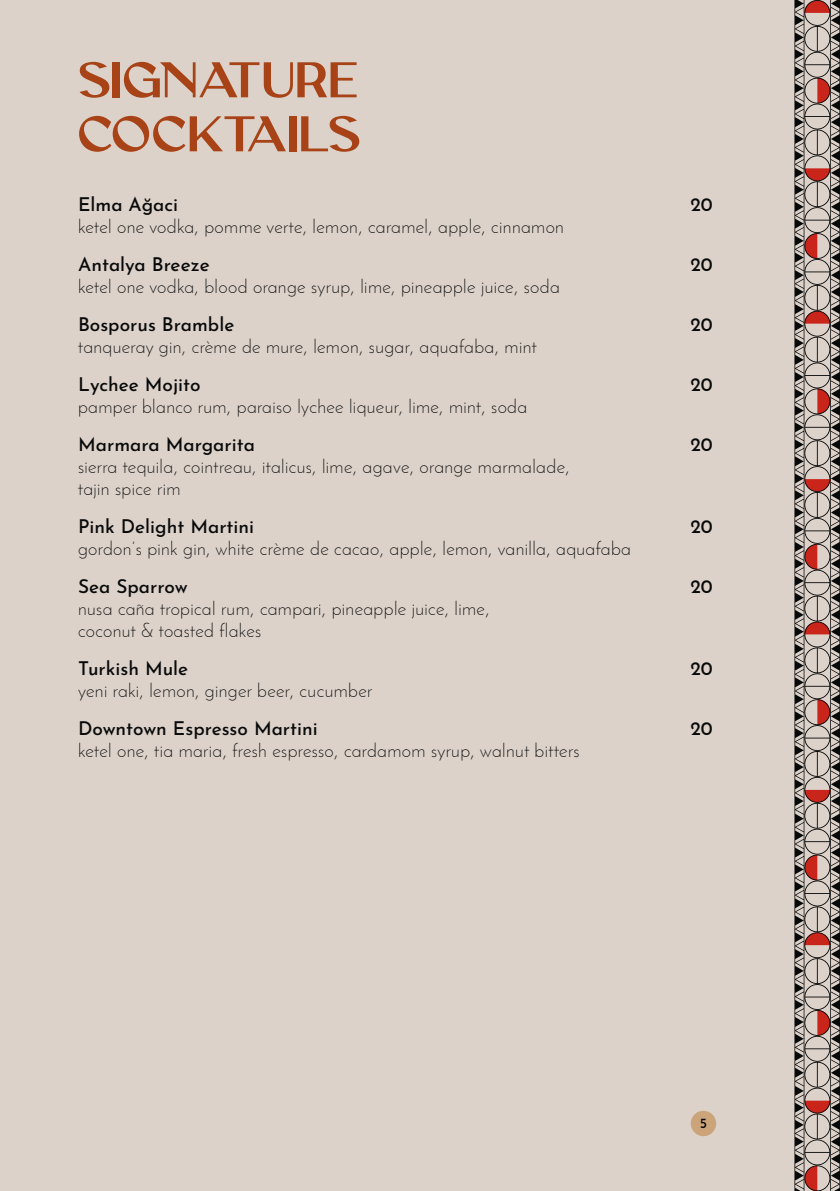
<style>
.page{position:relative;width:840px;height:1191px;background:#fff}
.page>*{position:absolute;margin:0;border:0;box-sizing:border-box;transform-origin:0 0}
.t1{font:50px/54px "New Boho";letter-spacing:-.005em;color:#a84317}
.t2{font:300 19px/22px "Josefin Sans";letter-spacing:.02em;color:#080a0a}
.t3{font:100 19px "Josefin Sans";color:#080a0a}
.t4{font:100 14px "Josefin Sans";color:#080a0a}
</style>
<div class="page">
<div style="left:0;top:0;width:839px;height:1191px;background:#ddd2ca"></div>
<svg style="left:794px;top:0;width:45px;height:1191px"></svg>
<div style="left:690px;top:1110px;width:25px;height:26px;background:#cba579;border-radius:50%"></div>
<h1 class="t1" style="left:78px;top:55px;width:284px">SIGNATURE<br>COCKTAILS</h1>
<p class="t3" style="left:78px;top:190px;width:102px">Elma Ağaci</p>
<p class="t3" style="left:690px;top:190px;width:24px">20</p>
<p class="t2" style="left:78px;top:215px;width:487px">ketel one vodka, pomme verte, lemon, caramel, apple, cinnamon</p>
<p class="t3" style="left:78px;top:250px;width:133px">Antalya Breeze</p>
<p class="t3" style="left:690px;top:250px;width:24px">20</p>
<p class="t2" style="left:78px;top:275px;width:483px">ketel one vodka, blood orange syrup, lime, pineapple juice, soda</p>
<p class="t3" style="left:78px;top:310px;width:158px">Bosporus Bramble</p>
<p class="t3" style="left:690px;top:310px;width:24px">20</p>
<p class="t2" style="left:78px;top:335px;width:460px">tanqueray gin, crème de mure, lemon, sugar, aquafaba, mint</p>
<p class="t3" style="left:78px;top:370px;width:124px">Lychee Mojito</p>
<p class="t3" style="left:690px;top:370px;width:24px">20</p>
<p class="t2" style="left:78px;top:395px;width:450px">pamper blanco rum, paraiso lychee liqueur, lime, mint, soda</p>
<p class="t3" style="left:78px;top:430px;width:178px">Marmara Margarita</p>
<p class="t3" style="left:690px;top:430px;width:24px">20</p>
<p class="t2" style="left:78px;top:455px;width:493px">sierra tequila, cointreau, italicus, lime, agave, orange marmalade, tajin spice rim</p>
<p class="t3" style="left:78px;top:512px;width:177px">Pink Delight Martini</p>
<p class="t3" style="left:690px;top:512px;width:24px">20</p>
<p class="t2" style="left:78px;top:537px;width:554px">gordon’s pink gin, white crème de cacao, apple, lemon, vanilla, aquafaba</p>
<p class="t3" style="left:78px;top:572px;width:111px">Sea Sparrow</p>
<p class="t3" style="left:690px;top:572px;width:24px">20</p>
<p class="t2" style="left:78px;top:597px;width:413px">nusa caña tropical rum, campari, pineapple juice, lime, coconut &amp; toasted flakes</p>
<p class="t3" style="left:78px;top:654px;width:112px">Turkish Mule</p>
<p class="t3" style="left:690px;top:654px;width:24px">20</p>
<p class="t2" style="left:78px;top:679px;width:295px">yeni raki, lemon, ginger beer, cucumber</p>
<p class="t3" style="left:78px;top:714px;width:241px">Downtown Espresso Martini</p>
<p class="t3" style="left:690px;top:714px;width:24px">20</p>
<p class="t2" style="left:78px;top:739px;width:502px">ketel one, tia maria, fresh espresso, cardamom syrup, walnut bitters</p>
<p class="t4" style="left:699px;top:1113px;width:9px">5</p>
</div>
